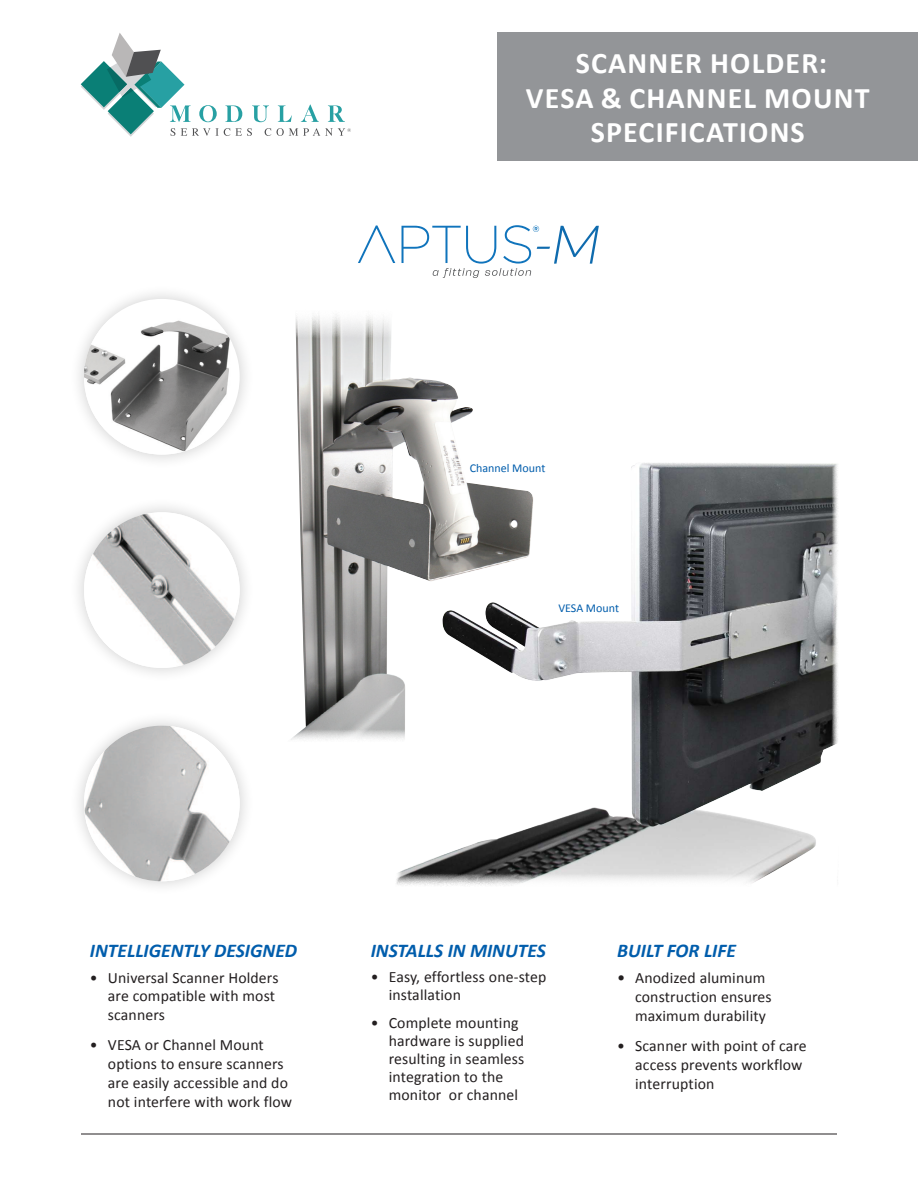
<style>
.page{position:relative;width:918px;height:1188px;background:#fff}
.page>*{position:absolute;margin:0;border:0;box-sizing:border-box;transform-origin:0 0}
.t1{font:italic 300 53.55px "Lato";color:#0f6bae}
.t2{font:700 30px/34.5px "Calibri";letter-spacing:.04em;color:#fff;text-align:center}
.t3{font:italic 700 19.5px "Calibri";color:#015dac}
.t4{font:15.75px/18.9px "Calibri";letter-spacing:.01em;color:#231f20}
.t5{font:12px "Calibri";color:#015dac}
.s1{font-size:16.5px}
</style>
<div class="page">
<hr style="left:81px;top:1134px;width:756px;height:1px;background:#231f20">
<div style="left:498px;top:32px;width:420px;height:129px;background:#939598"></div>
<svg style="left:81px;top:33px;width:270px;height:104px"></svg>
<svg style="left:358px;top:225px;width:37px;height:38px"></svg>
<svg style="left:402px;top:225px;width:137px;height:53px"></svg>
<img style="left:291px;top:316px;width:182px;height:424px">
<img style="left:396px;top:458px;width:442px;height:428px">
<div style="left:69px;top:284px;width:185px;height:185px;background:#040503;opacity:.2"></div>
<div style="left:84px;top:299px;width:156px;height:156px;background:#fff;border-radius:50%"></div>
<img style="left:84px;top:319px;width:148px;height:136px">
<div style="left:69px;top:497px;width:185px;height:186px;background:#040503;opacity:.2"></div>
<img style="left:84px;top:512px;width:156px;height:156px;border-radius:78px">
<div style="left:69px;top:710px;width:185px;height:186px;background:#040503;opacity:.2"></div>
<img style="left:84px;top:726px;width:156px;height:155px;border-radius:78px">
<h2 class="t2" style="left:526px;top:48px;width:345px">SCANNER HOLDER:<br>VESA &amp; CHANNEL MOUNT<br>SPECIFICATIONS</h2>
<h1 class="t1" style="left:528px;top:214px;width:78px">-M</h1>
<p class="t5" style="left:470px;top:461px;width:77px">Channel Mount</p>
<p class="t5" style="left:558px;top:600px;width:62px">VESA Mount</p>
<p class="t3" style="left:90px;top:939px;width:209px">INTELLIGENTLY DESIGNED</p>
<p class="t4" style="left:108px;top:967px;width:172px;text-indent:-18px">• Universal Scanner Holders are compatible with most scanners</p>
<p class="t4" style="left:108px;top:1035px;width:186px;text-indent:-18px">• VESA or Channel Mount options to ensure scanners are easily accessible and do not interfere with work flow</p>
<p class="t3" style="left:371px;top:939px;width:177px">INSTALLS IN MINUTES</p>
<p class="t4" style="left:389px;top:967px;width:159px;line-height:18px;text-indent:-18px">• Easy, effortless one-step installation</p>
<p class="t4" style="left:389px;top:1013px;width:137px;line-height:18px;text-indent:-18px">• Complete mounting hardware is supplied resulting in seamless integration to the monitor or channel</p>
<p class="t3" style="left:617px;top:939px;width:120px">BUILT FOR LIFE</p>
<p class="t4" style="left:635px;top:968px;width:138px;text-indent:-18px"><span class="s1">•</span> Anodized aluminum construction ensures maximum durability</p>
<p class="t4" style="left:635px;top:1036px;width:173px;text-indent:-18px">• Scanner with point of care access prevents workflow interruption</p>
</div>
